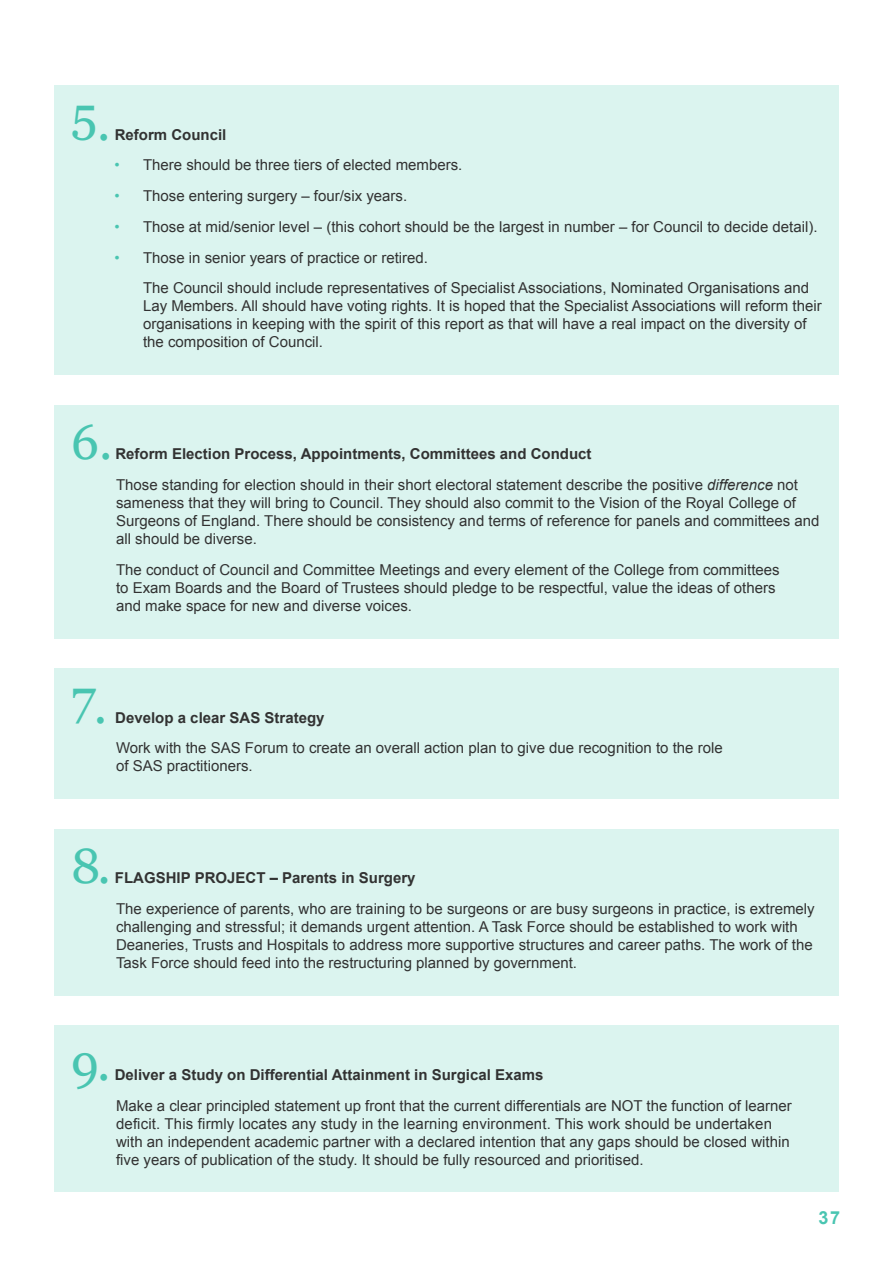
<style>
.page{position:relative;width:893px;height:1263px;background:#fff}
.page>*{position:absolute;margin:0;border:0;box-sizing:border-box;transform-origin:0 0}
.t1{font:49.5px "Georgia";color:#49c5b1}
.t2{font:700 18px "Arial";color:#49c5b1}
.t3{font:15px/18px "Arial";color:#323232}
.t4{font:700 15px "Arial";color:#323232}
.s1{color:#49c5b1}
.s2{font-weight:700}
.s3{font-style:italic}
</style>
<div class="page">
<div style="left:54px;top:85px;width:785px;height:290px;background:#dbf4ef"></div>
<div style="left:54px;top:405px;width:785px;height:233px;background:#dbf4ef"></div>
<div style="left:54px;top:668px;width:785px;height:131px;background:#dbf4ef"></div>
<div style="left:54px;top:829px;width:785px;height:167px;background:#dbf4ef"></div>
<div style="left:54px;top:1025px;width:785px;height:167px;background:#dbf4ef"></div>
<h1 class="t1" style="left:71px;top:83px;width:41px">5.</h1>
<p class="t4" style="left:115px;top:124px;width:113px">Reform Council</p>
<p class="t3" style="left:115px;top:156px;width:349px"><span class="s1">•</span> There should be three tiers of elected members.</p>
<p class="t3" style="left:115px;top:187px;width:294px"><span class="s1">•</span> Those entering surgery – four/six years.</p>
<p class="t3" style="left:115px;top:218px;width:704px"><span class="s1">•</span> Those at mid/senior level – (this cohort should be the largest in number – for Council to decide detail).</p>
<p class="t3" style="left:143px;top:242px;width:668px;line-height:30.8px;text-indent:-28px"><span class="s1">•</span> Those in senior years of practice or retired.<br>The Council should include representatives of Specialist Associations, Nominated Organisations and</p>
<p class="t3" style="left:143px;top:297px;width:680px">Lay Members. All should have voting rights. It is hoped that the Specialist Associations will reform their organisations in keeping with the spirit of this report as that will have a real impact on the diversity of the composition of Council.</p>
<h1 class="t1" style="left:71px;top:406px;width:43px">6.</h1>
<p class="t3" style="left:115px;top:439px;width:684px;line-height:30.8px"><span class="s2">Reform Election Process, Appointments, Committees and Conduct<br></span>Those standing for election should in their short electoral statement describe the positive <span class="s3">difference</span> not</p>
<p class="t3" style="left:116px;top:494px;width:705px">sameness that they will bring to Council. They should also commit to the Vision of the Royal College of<br>Surgeons of England. There should be consistency and terms of reference for panels and committees and all should be diverse.</p>
<p class="t3" style="left:116px;top:561px;width:665px">The conduct of Council and Committee Meetings and every element of the College from committees to Exam Boards and the Board of Trustees should pledge to be respectful, value the ideas of others and make space for new and diverse voices.</p>
<h1 class="t1" style="left:71px;top:666px;width:38px">7.</h1>
<p class="t4" style="left:115px;top:707px;width:211px">Develop a clear SAS Strategy</p>
<p class="t3" style="left:116px;top:739px;width:608px">Work with the SAS Forum to create an overall action plan to give due recognition to the role of SAS practitioners.</p>
<h1 class="t1" style="left:71px;top:830px;width:41px">8.</h1>
<p class="t4" style="left:115px;top:868px;width:302px">FLAGSHIP PROJECT – Parents in Surgery</p>
<p class="t3" style="left:116px;top:900px;width:700px">The experience of parents, who are training to be surgeons or are busy surgeons in practice, is extremely challenging and stressful; it demands urgent attention. A Task Force should be established to work with Deaneries, Trusts and Hospitals to address more supportive structures and career paths. The work of the Task Force should feed into the restructuring planned by government.</p>
<h1 class="t1" style="left:71px;top:1027px;width:41px">9.</h1>
<p class="t4" style="left:115px;top:1065px;width:430px">Deliver a Study on Differential Attainment in Surgical Exams</p>
<p class="t3" style="left:116px;top:1096px;width:677px">Make a clear principled statement up front that the current differentials are NOT the function of learner deficit. This firmly locates any study in the learning environment. This work should be undertaken with an independent academic partner with a declared intention that any gaps should be closed within five years of publication of the study. It should be fully resourced and prioritised.</p>
<p class="t2" style="left:818px;top:1206px;width:23px">37</p>
</div>
